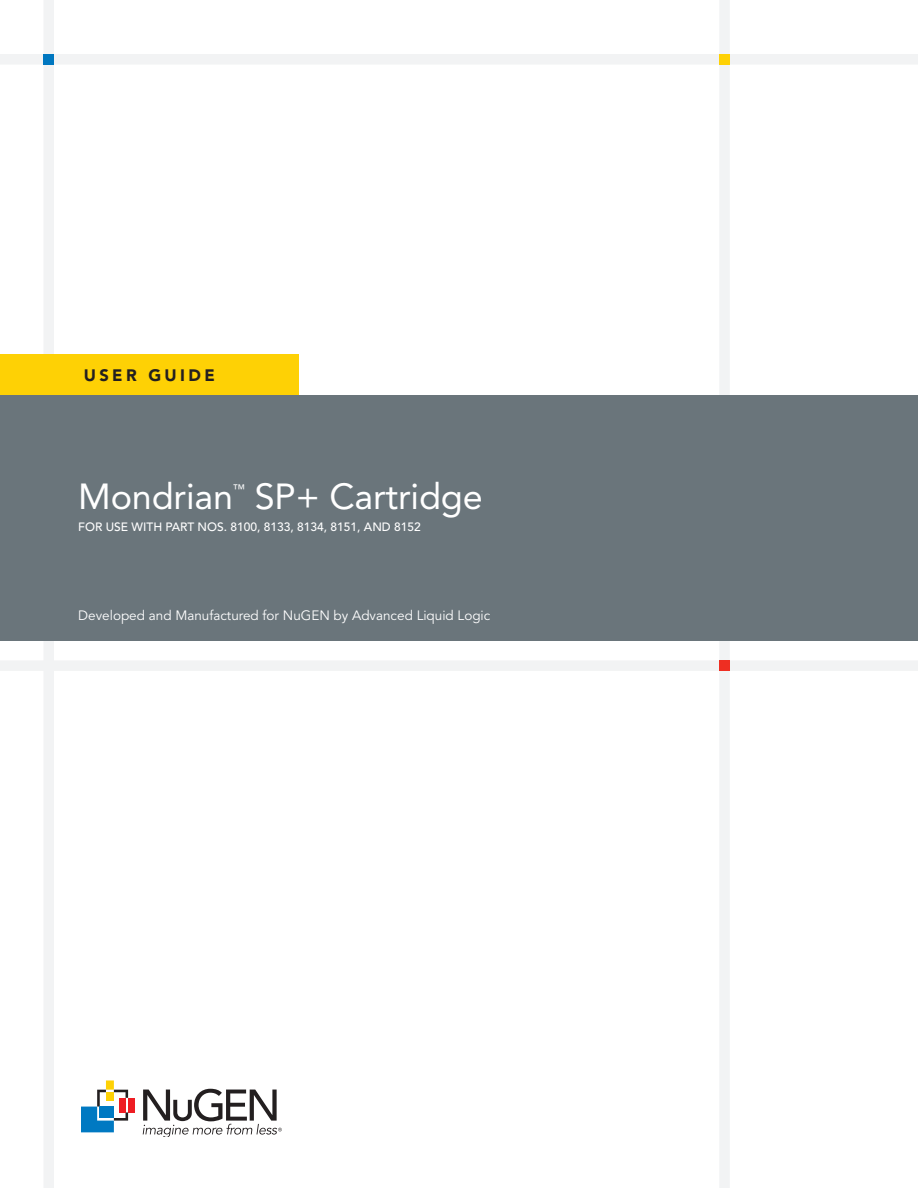
<style>
.page{position:relative;width:918px;height:1188px;background:#fff}
.page>*{position:absolute;margin:0;border:0;box-sizing:border-box;transform-origin:0 0}
.t1{font:36px "Avenir LT Std";letter-spacing:-.005em;color:#fff}
.t2{font:900 16.5px "Avenir LT Std";letter-spacing:.205em;color:#231f20}
.t3{font:13.5px "Avenir LT Std";color:#fff}
.t4{font:12.3px "Avenir LT Std";color:#fff}
.t5{font:500 12px "Avenir LT Std";color:#fff}
</style>
<div class="page">
<div style="left:0;top:54px;width:918px;height:11px;background:#f2f3f4"></div>
<div style="left:0;top:660px;width:918px;height:11px;background:#f2f3f4"></div>
<div style="left:44px;top:0;width:10px;height:1188px;background:#f2f3f4"></div>
<div style="left:719px;top:0;width:11px;height:1188px;background:#f2f3f4"></div>
<div style="left:0;top:395px;width:918px;height:245px;background:#6a757b"></div>
<div style="left:43px;top:54px;width:11px;height:11px;background:#0077c0"></div>
<div style="left:719px;top:660px;width:11px;height:11px;background:#ee2e22"></div>
<div style="left:719px;top:54px;width:11px;height:11px;background:#fed105"></div>
<div style="left:0;top:354px;width:298px;height:41px;background:#fed105"></div>
<div style="left:106px;top:1080px;width:8px;height:10px;background:#fed105"></div>
<div style="left:128px;top:1098px;width:6px;height:14px;background:#ee1d23"></div>
<svg style="left:81px;top:1090px;width:47px;height:42px"></svg>
<div style="left:100px;top:1107px;width:14px;height:11px;background:#0079c2"></div>
<svg style="left:143px;top:1089px;width:139px;height:48px"></svg>
<p class="t2" style="left:84px;top:365px;width:132px">USER GUIDE</p>
<h1 class="t1" style="left:78px;top:476px;width:156px">Mondrian</h1>
<p class="t4" style="left:233px;top:482px;width:14px">™</p>
<h1 class="t1" style="left:255px;top:476px;width:229px">SP+ Cartridge</h1>
<p class="t5" style="left:78px;top:520px;width:344px">FOR USE WITH PART NOS. 8100, 8133, 8134, 8151, AND 8152</p>
<p class="t3" style="left:78px;top:608px;width:414px">Developed and Manufactured for NuGEN by Advanced Liquid Logic</p>
</div>
